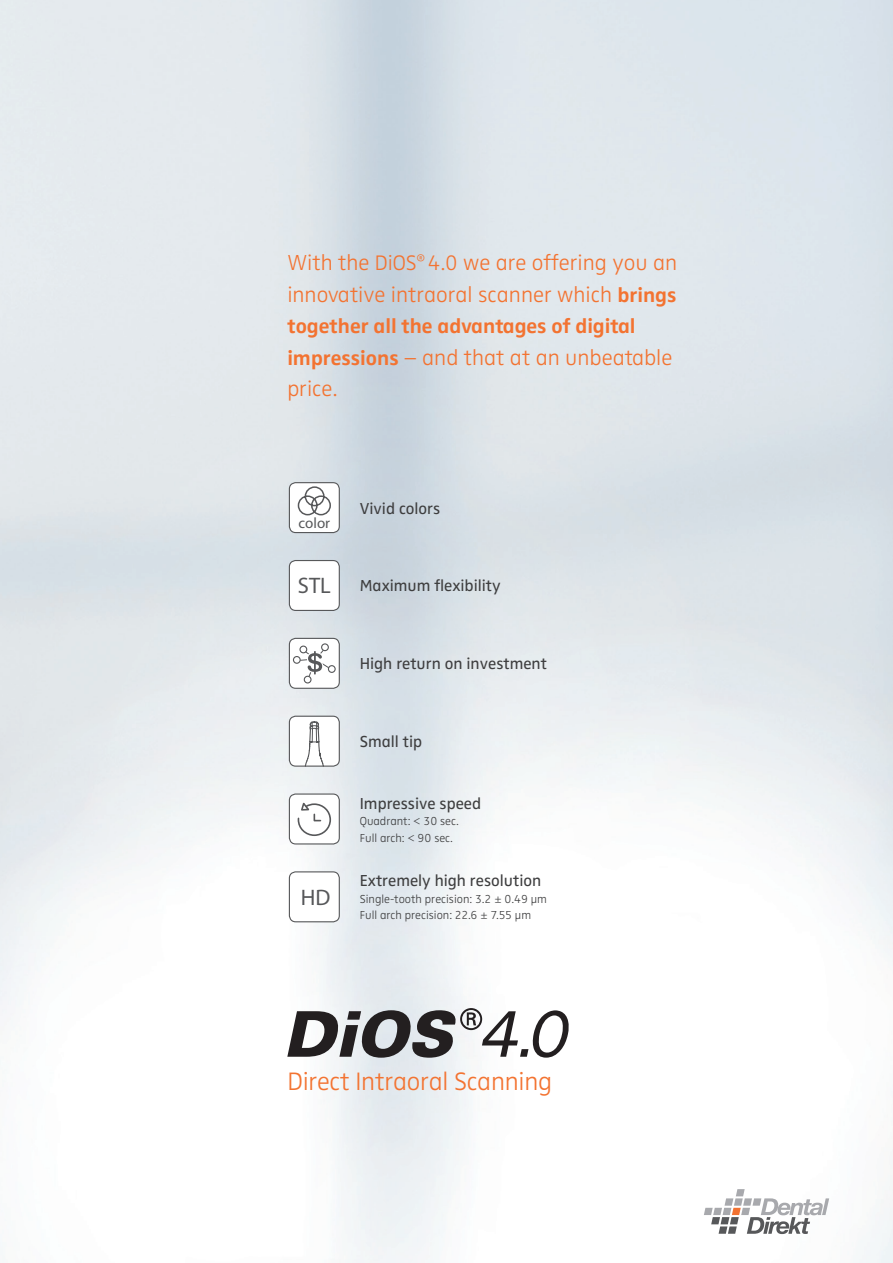
<style>
.page{position:relative;width:893px;height:1263px;background:#fff}
.page>*{position:absolute;margin:0;border:0;box-sizing:border-box;transform-origin:0 0}
.t1{font:26.1px "Zwo Light Plain Alt";letter-spacing:-.01em;color:#f37331}
.t2{font:22.5px/31.5px "Zwo Light Plain Alt";color:#f37331}
.t3{font:22.5px "Myriad Pro";color:#57585a}
.t4{font:21px "Zwo Bold Plain Alt";color:#f37331}
.t5{font:16.5px "Zwo Regular Plain Alt";color:#3e3e3f}
.t6{font:15px "Myriad Pro";color:#57585a}
.t7{font:12px/16.5px "Zwo Light Plain Alt";color:#3e3e3f}
.s1{font-size:21.75px}
.s2{font-family:"Zwo Bold Plain Alt";font-size:21px}
</style>
<div class="page">
<img style="left:0;top:0;width:893px;height:1263px">
<div style="left:289px;top:560px;width:50px;height:50px;background:#fff;border-radius:6px"></div>
<div style="left:289px;top:560px;width:51px;height:51px;border:1px solid #57585a;border-radius:6px"></div>
<div style="left:289px;top:483px;width:50px;height:50px;background:#fff;border-radius:6px"></div>
<div style="left:289px;top:482px;width:51px;height:51px;border:1px solid #57585a;border-radius:6px"></div>
<svg style="left:297px;top:486px;width:34px;height:30px"></svg>
<div style="left:289px;top:638px;width:50px;height:50px;background:#fff;border-radius:6px"></div>
<div style="left:289px;top:638px;width:51px;height:51px;border:1px solid #57585a;border-radius:6px"></div>
<svg style="left:299px;top:648px;width:31px;height:30px"></svg>
<div style="left:300px;top:646px;width:7px;height:7px;background:#fff;border-radius:50%"></div>
<div style="left:299px;top:645px;width:8px;height:8px;border:1px solid #57585a;border-radius:50%"></div>
<div style="left:322px;top:644px;width:6px;height:7px;background:#fff;border-radius:50%"></div>
<div style="left:321px;top:643px;width:8px;height:8px;border:1px solid #57585a;border-radius:50%"></div>
<div style="left:328px;top:665px;width:8px;height:8px;border:1px solid #57585a;border-radius:50%"></div>
<div style="left:304px;top:676px;width:8px;height:7px;border:1px solid #57585a;border-radius:50%"></div>
<div style="left:293px;top:656px;width:8px;height:8px;border:1px solid #57585a;border-radius:50%"></div>
<div style="left:289px;top:872px;width:50px;height:50px;background:#fff;border-radius:6px"></div>
<div style="left:289px;top:871px;width:51px;height:51px;border:1px solid #57585a;border-radius:6px"></div>
<div style="left:289px;top:794px;width:50px;height:50px;background:#fff;border-radius:6px"></div>
<div style="left:289px;top:793px;width:51px;height:51px;border:1px solid #57585a;border-radius:6px"></div>
<svg style="left:297px;top:802px;width:35px;height:34px"></svg>
<div style="left:289px;top:716px;width:50px;height:50px;background:#fff;border-radius:6px"></div>
<div style="left:289px;top:716px;width:51px;height:51px;border:1px solid #57585a;border-radius:6px"></div>
<svg style="left:304px;top:721px;width:21px;height:47px"></svg>
<svg style="left:287px;top:1008px;width:282px;height:50px"></svg>
<svg style="left:704px;top:1189px;width:125px;height:45px"></svg>
<p class="t2" style="left:287px;top:247px;width:391px">With the <span class="s1">DiOS</span><sup>®</sup> <span class="s1">4.0</span> we are offering you an innovative intraoral scanner which <span class="s2">brings</span></p>
<p class="t4" style="left:287px;top:314px;width:350px">together all the advantages of digital</p>
<p class="t2" style="left:287px;top:341px;width:386px"><span class="s2">impressions</span> – and that at an unbeatable price.</p>
<p class="t6" style="left:299px;top:514px;width:33px">color</p>
<p class="t5" style="left:360px;top:499px;width:82px">Vivid colors</p>
<p class="t3" style="left:298px;top:572px;width:34px">STL</p>
<p class="t5" style="left:360px;top:576px;width:142px">Maximum flexibility</p>
<p class="t5" style="left:360px;top:654px;width:189px">High return on investment</p>
<p class="t5" style="left:360px;top:732px;width:64px">Small tip</p>
<p class="t3" style="left:301px;top:884px;width:31px">HD</p>
<p class="t5" style="left:360px;top:793px;width:123px">Impressive speed</p>
<p class="t7" style="left:360px;top:813px;width:100px">Quadrant: &lt; 30 sec.<br>Full arch: &lt; 90 sec.</p>
<p class="t5" style="left:360px;top:871px;width:183px">Extremely high resolution</p>
<p class="t7" style="left:360px;top:890px;width:189px">Single-tooth precision: 3.2 ± 0.49 µm<br>Full arch precision: 22.6 ± 7.55 µm</p>
<p class="t1" style="left:287px;top:1066px;width:266px">Direct Intraoral Scanning</p>
</div>
